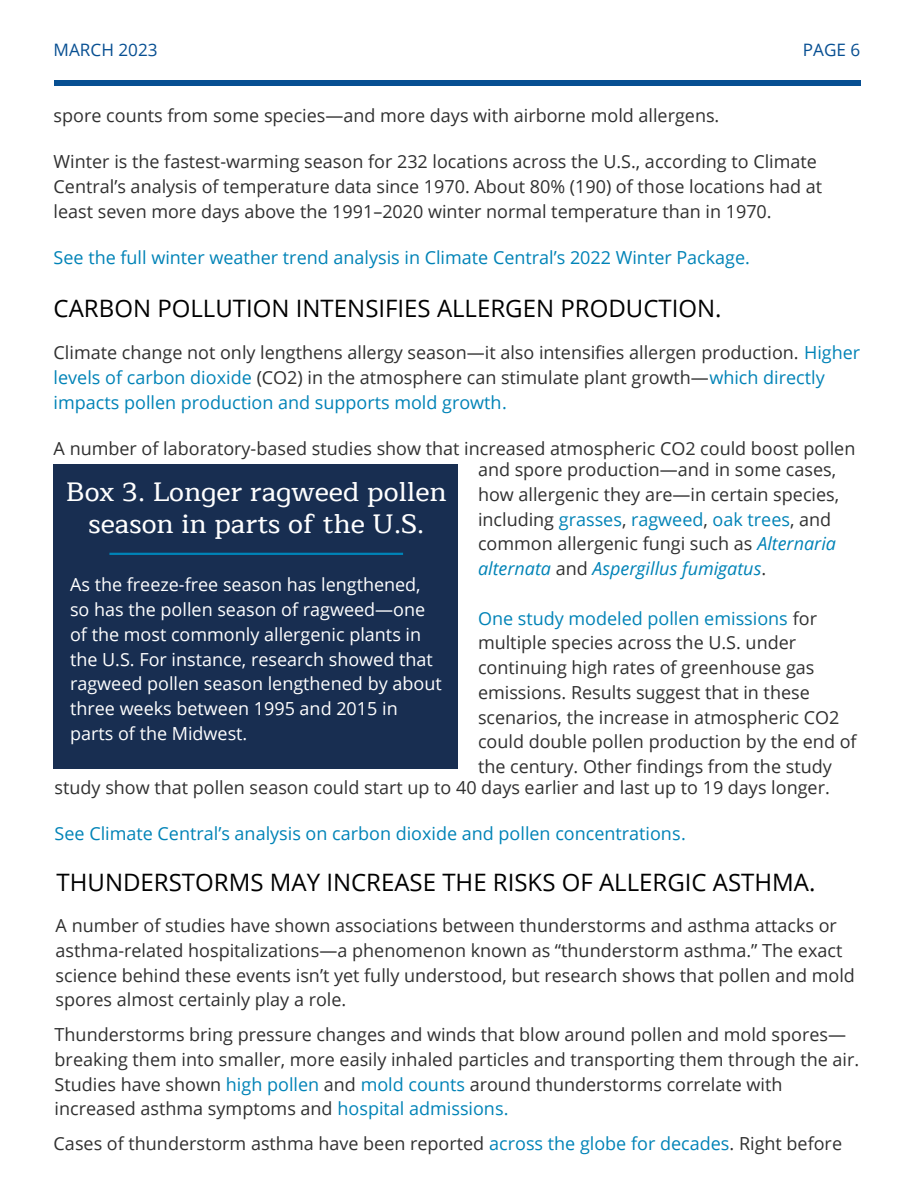
<style>
.page{position:relative;width:918px;height:1188px;background:#fff}
.page>*{position:absolute;margin:0;border:0;box-sizing:border-box;transform-origin:0 0}
.t1{font:500 27px/31.5px "Maitree";color:#fff;text-align:center}
.t2{font:24px "Open Sans";color:#000}
.t3{font:18px/24.8px "Open Sans";color:#303030}
.t4{font:18px/24.8px "Open Sans";color:#fff}
.t5{font:18px "Open Sans";color:#0083b7}
.t6{font:17.1px "Open Sans";color:#074f92}
.s1{color:#0083b7}
.s2{font-style:italic;color:#0083b7}
</style>
<div class="page">
<div style="left:54px;top:80px;width:806px;height:6px;background:#074f92"></div>
<div style="left:54px;top:465px;width:404px;height:303px;background:#182e51"></div>
<hr style="left:109px;top:553px;width:294px;height:2px;background:#0083b7">
<p class="t6" style="left:54px;top:37px;width:105px">MARCH 2023</p>
<p class="t6" style="left:803px;top:37px;width:59px">PAGE 6</p>
<p class="t3" style="left:54px;top:103px;width:667px">spore counts from some species—and more days with airborne mold allergens.</p>
<p class="t3" style="left:54px;top:149px;width:770px">Winter is the fastest-warming season for 232 locations across the U.S., according to Climate<br>Central’s analysis of temperature data since 1970. About 80% (190) of those locations had at least seven more days above the 1991–2020 winter normal temperature than in 1970.</p>
<p class="t5" style="left:54px;top:245px;width:698px">See the full winter weather trend analysis in Climate Central’s 2022 Winter Package.</p>
<h2 class="t2" style="left:54px;top:292px;width:669px">CARBON POLLUTION INTENSIFIES ALLERGEN PRODUCTION.</h2>
<p class="t3" style="left:54px;top:340px;width:808px">Climate change not only lengthens allergy season—it also intensifies allergen production. <span class="s1">Higher levels of carbon dioxide</span> (CO2) in the atmosphere can stimulate plant growth—<span class="s1">which directly impacts pollen production and supports mold growth.</span></p>
<p class="t3" style="left:54px;top:436px;width:803px">A number of laboratory-based studies show that increased atmospheric CO2 could boost pollen</p>
<p class="t3" style="left:478px;top:457px;width:363px">and spore production—and in some cases, how allergenic they are—in certain species, including <span class="s1">grasses</span>, <span class="s1">ragweed</span>, <span class="s1">oak trees</span>, and common allergenic fungi such as <span class="s2">Alternaria alternata</span> and <span class="s2">Aspergillus fumigatus</span>.</p>
<p class="t3" style="left:478px;top:605px;width:380px"><span class="s1">One study modeled pollen emissions</span> for multiple species across the U.S. under continuing high rates of greenhouse gas emissions. Results suggest that in these scenarios, the increase in atmospheric CO2 could double pollen production by the end of the century. Other findings from the study</p>
<p class="t3" style="left:55px;top:775px;width:777px">study show that pollen season could start up to 40 days earlier and last up to 19 days longer.</p>
<p class="t5" style="left:55px;top:821px;width:633px">See Climate Central’s analysis on carbon dioxide and pollen concentrations.</p>
<h1 class="t1" style="left:66px;top:477px;width:382px">Box 3. Longer ragweed pollen season in parts of the U.S.</h1>
<p class="t4" style="left:70px;top:572px;width:373px">As the freeze-free season has lengthened, so has the pollen season of ragweed—one of the most commonly allergenic plants in the U.S. For instance, research showed that ragweed pollen season lengthened by about three weeks between 1995 and 2015 in parts of the Midwest.</p>
<h2 class="t2" style="left:57px;top:866px;width:760px">THUNDERSTORMS MAY INCREASE THE RISKS OF ALLERGIC ASTHMA.</h2>
<p class="t3" style="left:56px;top:913px;width:801px">A number of studies have shown associations between thunderstorms and asthma attacks or asthma-related hospitalizations—a phenomenon known as “thunderstorm asthma.” The exact science behind these events isn’t yet fully understood, but research shows that pollen and mold spores almost certainly play a role.</p>
<p class="t3" style="left:55px;top:1022px;width:806px">Thunderstorms bring pressure changes and winds that blow around pollen and mold spores— breaking them into smaller, more easily inhaled particles and transporting them through the air.<br>Studies have shown <span class="s1">high pollen</span> and <span class="s1">mold counts</span> around thunderstorms correlate with increased asthma symptoms and <span class="s1">hospital admissions.</span></p>
<p class="t3" style="left:54px;top:1131px;width:790px">Cases of thunderstorm asthma have been reported <span class="s1">across the globe for decades</span>. Right before</p>
</div>
